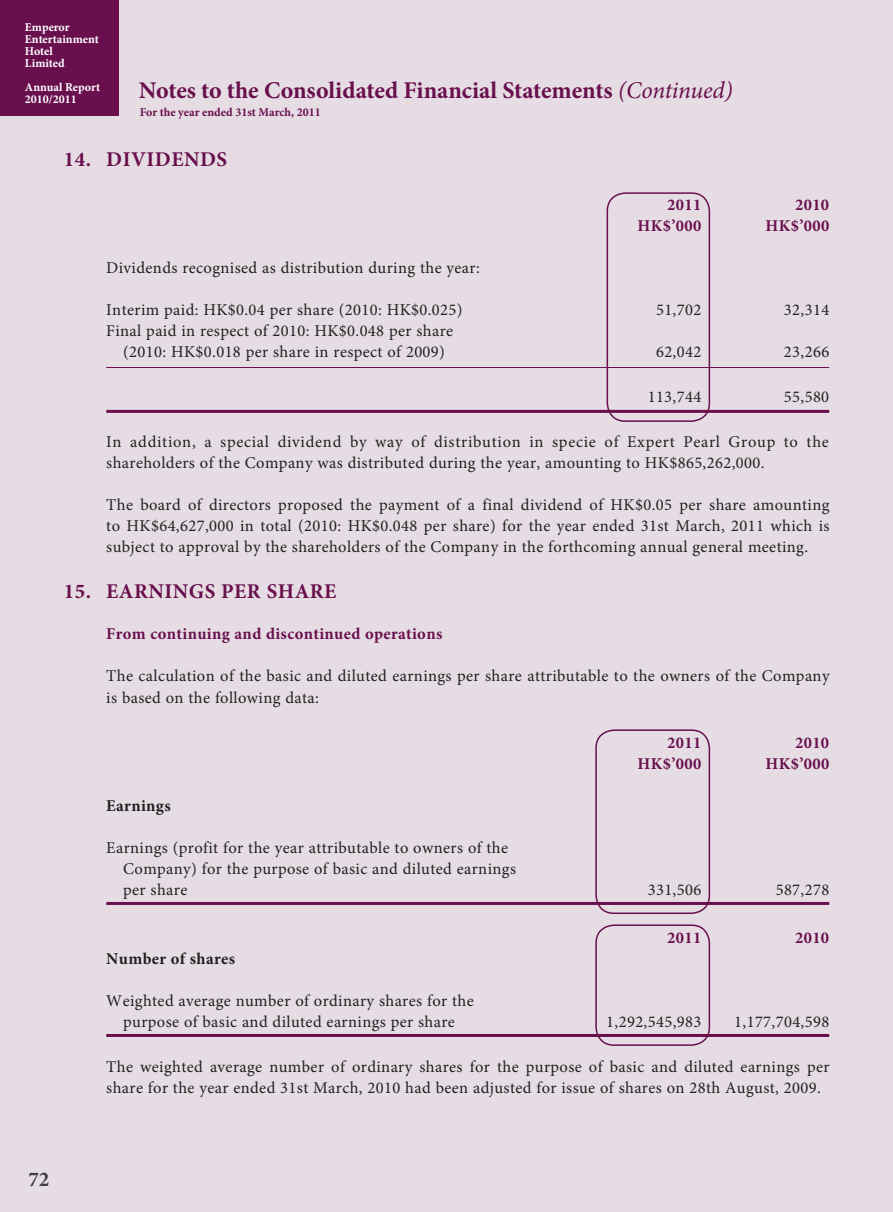
<style>
.page{position:relative;width:893px;height:1212px;background:#e6dce3}
.page>*{position:absolute;margin:0;border:0;box-sizing:border-box;transform-origin:0 0}
.t1{font:700 24px "Minion Pro";color:#690f4e}
.t2{font:700 21px "Minion Pro";letter-spacing:.02em;color:#690f4e}
.t3{font:700 21px "Minion Pro";color:#3c3c3d}
.t4{font:16.5px/21px "Minion Pro";letter-spacing:.025em;color:#231f20}
.t5{font:16.5px/21px "Minion Pro";letter-spacing:.045em;color:#231f20}
.t6{font:700 16.5px "Minion Pro";letter-spacing:.02em;color:#690f4e}
.t7{font:700 16.5px "Minion Pro";letter-spacing:.02em;color:#231f20}
.t8{font:700 12px/12px "Minion Pro";color:#fff}
.t9{font:700 12px "Minion Pro";color:#690f4e}
.s1{font-weight:400;font-style:italic}
</style>
<div class="page">
<div style="left:0;top:0;width:118px;height:115px;background:#690f4e"></div>
<div style="left:607px;top:192px;width:103px;height:230px;border:2px solid #690f4e;border-radius:18px"></div>
<hr style="left:106px;top:367px;width:723px;height:1px;background:#690f4e">
<hr style="left:106px;top:410px;width:723px;height:3px;background:#690f4e">
<div style="left:595px;top:729px;width:115px;height:185px;border:2px solid #690f4e;border-radius:18px"></div>
<hr style="left:106px;top:902px;width:723px;height:3px;background:#690f4e">
<div style="left:595px;top:924px;width:115px;height:122px;border:2px solid #690f4e;border-radius:18px"></div>
<hr style="left:106px;top:1034px;width:723px;height:3px;background:#690f4e">
<p class="t8" style="left:25px;top:21px;width:75px">Emperor<br>Entertainment<br>Hotel<br>Limited</p>
<p class="t8" style="left:25px;top:81px;width:77px">Annual Report<br>2010/2011</p>
<h1 class="t1" style="left:139px;top:74px;width:595px">Notes to the Consolidated Financial Statements <span class="s1">(Continued)</span></h1>
<p class="t9" style="left:140px;top:104px;width:183px">For the year ended 31st March, 2011</p>
<p class="t2" style="left:64px;top:145px;width:165px">14. DIVIDENDS</p>
<p class="t6" style="left:667px;top:194px;width:36px">2011</p>
<p class="t6" style="left:795px;top:194px;width:36px">2010</p>
<p class="t6" style="left:638px;top:215px;width:65px">HK$’000</p>
<p class="t6" style="left:765px;top:215px;width:65px">HK$’000</p>
<p class="t4" style="left:106px;top:258px;width:375px">Dividends recognised as distribution during the year:</p>
<p class="t4" style="left:106px;top:300px;width:358px">Interim paid: HK$0.04 per share (2010: HK$0.025)</p>
<p class="t4" style="left:656px;top:300px;width:47px">51,702</p>
<p class="t4" style="left:784px;top:300px;width:47px">32,314</p>
<p class="t4" style="left:106px;top:321px;width:348px;text-align:center">Final paid in respect of 2010: HK$0.048 per share (2010: HK$0.018 per share in respect of 2009)</p>
<p class="t4" style="left:656px;top:342px;width:47px">62,042</p>
<p class="t4" style="left:784px;top:342px;width:47px">23,266</p>
<p class="t4" style="left:648px;top:387px;width:55px">113,744</p>
<p class="t4" style="left:784px;top:387px;width:47px">55,580</p>
<p class="t5" style="left:106px;top:432px;width:724px">In addition, a special dividend by way of distribution in specie of Expert Pearl Group to the shareholders of the Company was distributed during the year, amounting to HK$865,262,000.</p>
<p class="t4" style="left:106px;top:495px;width:725px;text-align:justify">The board of directors proposed the payment of a final dividend of HK$0.05 per share amounting to HK$64,627,000 in total (2010: HK$0.048 per share) for the year ended 31st March, 2011 which is subject to approval by the shareholders of the Company in the forthcoming annual general meeting.</p>
<p class="t2" style="left:64px;top:577px;width:274px">15. EARNINGS PER SHARE</p>
<p class="t6" style="left:106px;top:623px;width:338px">From continuing and discontinued operations</p>
<p class="t4" style="left:106px;top:666px;width:725px">The calculation of the basic and diluted earnings per share attributable to the owners of the Company is based on the following data:</p>
<p class="t6" style="left:667px;top:731px;width:36px">2011</p>
<p class="t6" style="left:795px;top:731px;width:36px">2010</p>
<p class="t6" style="left:638px;top:752px;width:65px">HK$’000</p>
<p class="t6" style="left:765px;top:752px;width:65px">HK$’000</p>
<p class="t7" style="left:106px;top:793px;width:66px">Earnings</p>
<p class="t4" style="left:123px;top:837px;width:394px;text-indent:-17px">Earnings (profit for the year attributable to owners of the<br>Company) for the purpose of basic and diluted earnings per share</p>
<p class="t4" style="left:648px;top:879px;width:55px">331,506</p>
<p class="t4" style="left:776px;top:879px;width:55px">587,278</p>
<p class="t6" style="left:667px;top:926px;width:36px">2011</p>
<p class="t6" style="left:795px;top:926px;width:36px">2010</p>
<p class="t3" style="left:28px;top:1164px;width:22px">72</p>
<p class="t7" style="left:106px;top:947px;width:130px">Number of shares</p>
<p class="t4" style="left:106px;top:990px;width:369px;text-align:center">Weighted average number of ordinary shares for the purpose of basic and diluted earnings per share</p>
<p class="t4" style="left:606px;top:1011px;width:97px">1,292,545,983</p>
<p class="t4" style="left:734px;top:1011px;width:97px">1,177,704,598</p>
<p class="t4" style="left:106px;top:1056px;width:725px">The weighted average number of ordinary shares for the purpose of basic and diluted earnings per share for the year ended 31st March, 2010 had been adjusted for issue of shares on 28th August, 2009.</p>
</div>
